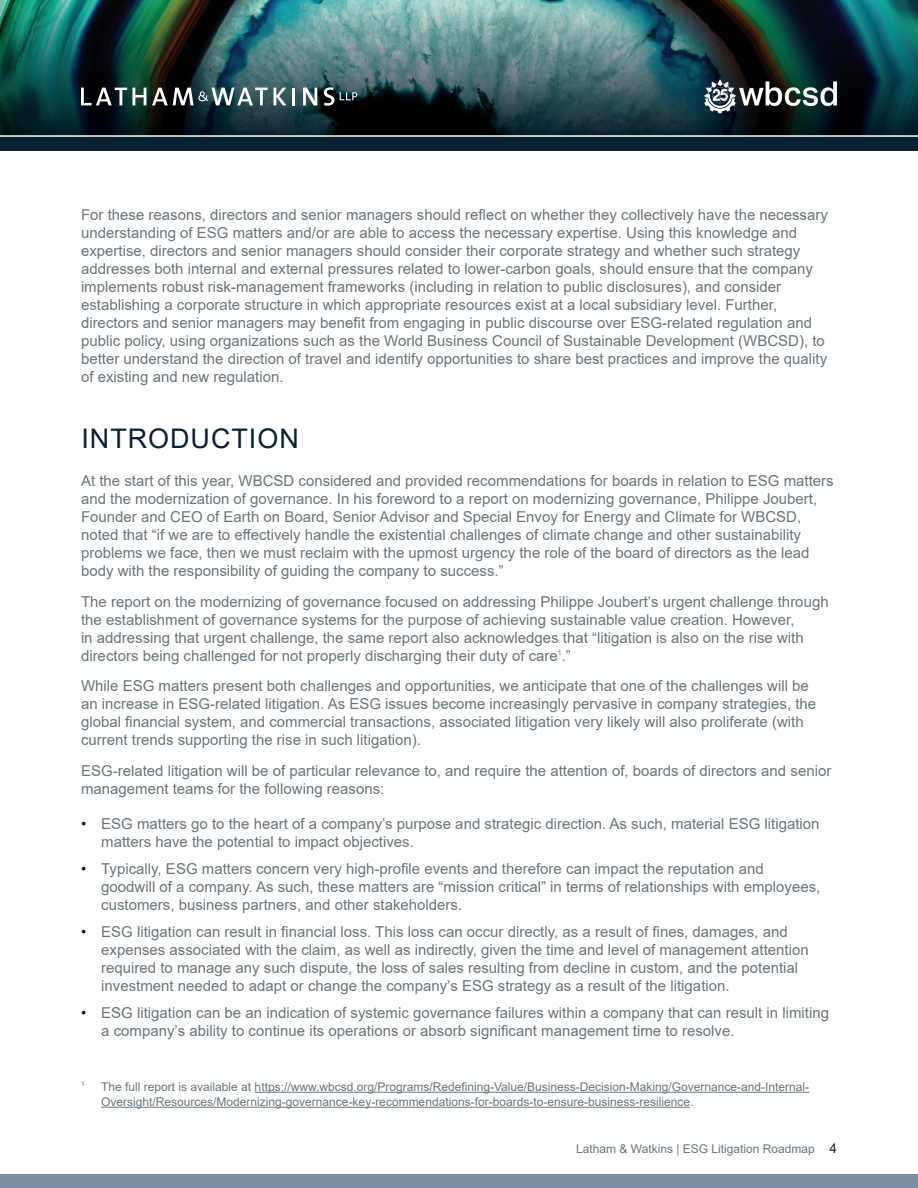
<style>
.page{position:relative;width:918px;height:1188px;background:#fff}
.page>*{position:absolute;margin:0;border:0;box-sizing:border-box;transform-origin:0 0}
.t1{font:27px "Arial";letter-spacing:.035em;color:#082234}
.t2{font:15px/18px "Arial";color:#6a747b}
.t3{font:12px/15px "Arial";color:#6a747b}
.t4{font:6.75px "Arial";color:#6a747b}
.s1{color:#082234}
.s2{font-size:13.5px;color:#231f20}
</style>
<div class="page">
<img style="left:0;top:0;width:918px;height:135px">
<div style="left:0;top:137px;width:918px;height:13px;background:#082234"></div>
<div style="left:0;top:1174px;width:918px;height:14px;background:#7a8fa4"></div>
<svg style="left:133px;top:88px;width:13px;height:17px"></svg>
<svg style="left:81px;top:88px;width:46px;height:17px"></svg>
<svg style="left:324px;top:87px;width:10px;height:19px"></svg>
<svg style="left:303px;top:88px;width:14px;height:17px"></svg>
<hr style="left:292px;top:88px;width:3px;height:17px;background:#fff">
<svg style="left:274px;top:88px;width:12px;height:17px"></svg>
<svg style="left:152px;top:88px;width:116px;height:17px"></svg>
<svg style="left:340px;top:92px;width:17px;height:8px"></svg>
<img style="left:692px;top:74px;width:156px;height:42px">
<hr style="left:255px;top:1092px;width:554px;height:1px;background:#6a747b">
<hr style="left:101px;top:1107px;width:589px;height:1px;background:#6a747b">
<p class="t2" style="left:81px;top:206px;width:748px">For these reasons, directors and senior managers should reflect on whether they collectively have the necessary understanding of ESG matters and/or are able to access the necessary expertise. Using this knowledge and expertise, directors and senior managers should consider their corporate strategy and whether such strategy addresses both internal and external pressures related to lower-carbon goals, should ensure that the company implements robust risk-management frameworks (including in relation to public disclosures), and consider establishing a corporate structure in which appropriate resources exist at a local subsidiary level. Further, directors and senior managers may benefit from engaging in public discourse over ESG-related regulation and public policy, using organizations such as the World Business Council of Sustainable Development (WBCSD), to better understand the direction of travel and identify opportunities to share best practices and improve the quality of existing and new regulation.</p>
<h1 class="t1" style="left:81px;top:419px;width:219px">INTRODUCTION</h1>
<p class="t2" style="left:81px;top:471px;width:754px">At the start of this year, WBCSD considered and provided recommendations for boards in relation to ESG matters and the modernization of governance. In his foreword to a report on modernizing governance, Philippe Joubert, Founder and CEO of Earth on Board, Senior Advisor and Special Envoy for Energy and Climate for WBCSD, noted that “if we are to effectively handle the existential challenges of climate change and other sustainability problems we face, then we must reclaim with the upmost urgency the role of the board of directors as the lead body with the responsibility of guiding the company to success.”</p>
<p class="t2" style="left:81px;top:592px;width:749px">The report on the modernizing of governance focused on addressing Philippe Joubert’s urgent challenge through the establishment of governance systems for the purpose of achieving sustainable value creation. However,<br>in addressing that urgent challenge, the same report also acknowledges that “litigation is also on the rise with directors being challenged for not properly discharging their duty of care .”</p>
<p class="t4" style="left:558px;top:648px;width:5px">1</p>
<p class="t2" style="left:81px;top:677px;width:737px">While ESG matters present both challenges and opportunities, we anticipate that one of the challenges will be an increase in ESG-related litigation. As ESG issues become increasingly pervasive in company strategies, the global financial system, and commercial transactions, associated litigation very likely will also proliferate (with current trends supporting the rise in such litigation).</p>
<p class="t2" style="left:81px;top:762px;width:752px">ESG-related litigation will be of particular relevance to, and require the attention of, boards of directors and senior management teams for the following reasons:</p>
<p class="t2" style="left:101px;top:815px;width:720px;text-indent:-20px"><span class="s1">•</span> ESG matters go to the heart of a company’s purpose and strategic direction. As such, material ESG litigation matters have the potential to impact objectives.</p>
<p class="t2" style="left:101px;top:860px;width:721px;text-indent:-20px"><span class="s1">•</span> Typically, ESG matters concern very high-profile events and therefore can impact the reputation and goodwill of a company. As such, these matters are “mission critical” in terms of relationships with employees, customers, business partners, and other stakeholders.</p>
<p class="t2" style="left:101px;top:923px;width:709px;text-indent:-20px"><span class="s1">•</span> ESG litigation can result in financial loss. This loss can occur directly, as a result of fines, damages, and expenses associated with the claim, as well as indirectly, given the time and level of management attention required to manage any such dispute, the loss of sales resulting from decline in custom, and the potential investment needed to adapt or change the company’s ESG strategy as a result of the litigation.</p>
<p class="t2" style="left:101px;top:1004px;width:729px;text-indent:-20px"><span class="s1">•</span> ESG litigation can be an indication of systemic governance failures within a company that can result in limiting a company’s ability to continue its operations or absorb significant management time to resolve.</p>
<p class="t4" style="left:81px;top:1079px;width:5px">1</p>
<p class="t3" style="left:101px;top:1079px;width:710px">The full report is available at https://www.wbcsd.org/Programs/Redefining-Value/Business-Decision-Making/Governance-and-Internal-<br>Oversight/Resources/Modernizing-governance-key-recommendations-for-boards-to-ensure-business-resilience.</p>
<p class="t3" style="left:576px;top:1141px;width:262px">Latham &amp; Watkins | ESG Litigation Roadmap <span class="s2">4</span></p>
</div>
